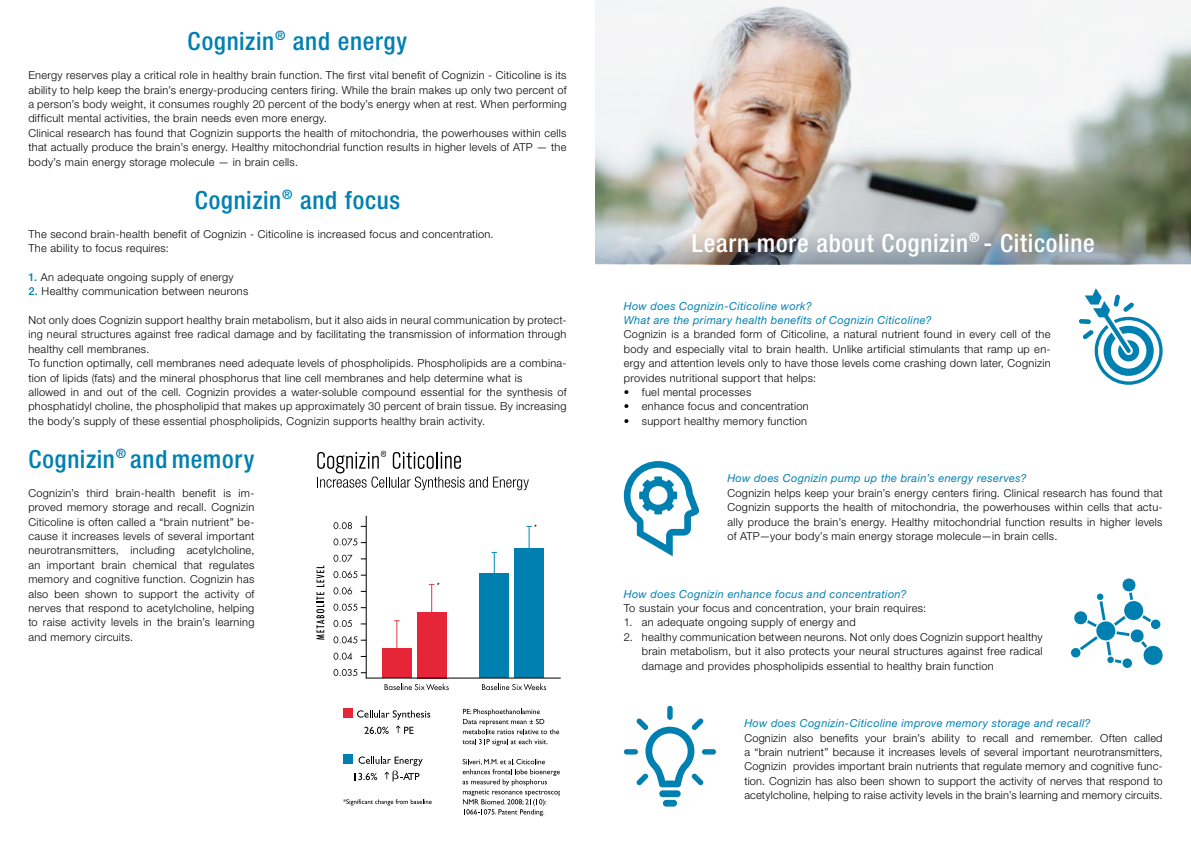
<style>
.page{position:relative;width:1191px;height:842px;background:#fff}
.page>*{position:absolute;margin:0;border:0;box-sizing:border-box;transform-origin:0 0}
.t1{font:500 condensed 25px "Helvetica Neue LT Std";letter-spacing:.025em;color:#0080b1}
.t2{font:500 condensed 25px "Helvetica Neue LT Std";letter-spacing:.03em;color:#fff}
.t3{font:300 11px/14.4px "Helvetica Neue LT Std";letter-spacing:.025em;color:#000;text-align:justify}
.t4{font:italic 11px/14.4px "Helvetica Neue LT Std";letter-spacing:.03em;color:#0080b1}
.s1{font-weight:500;color:#0080b1}
</style>
<div class="page">
<img style="left:595px;top:0;width:596px;height:142px">
<img style="left:595px;top:142px;width:596px;height:122px">
<svg style="left:317px;top:451px;width:212px;height:39px"></svg>
<hr style="left:366px;top:516px;width:1px;height:162px;background:#000">
<svg style="left:333px;top:620px;width:19px;height:7px"></svg>
<svg style="left:333px;top:587px;width:19px;height:7px"></svg>
<svg style="left:333px;top:652px;width:19px;height:8px"></svg>
<svg style="left:333px;top:555px;width:19px;height:7px"></svg>
<svg style="left:333px;top:522px;width:19px;height:7px"></svg>
<div style="left:479px;top:574px;width:30px;height:104px;background:#0080b1"></div>
<svg style="left:491px;top:552px;width:6px;height:22px"></svg>
<svg style="left:316px;top:565px;width:8px;height:75px"></svg>
<svg style="left:384px;top:683px;width:65px;height:7px"></svg>
<div style="left:417px;top:612px;width:29px;height:66px;background:#e62539"></div>
<div style="left:382px;top:648px;width:29px;height:30px;background:#e62539"></div>
<svg style="left:394px;top:620px;width:5px;height:28px"></svg>
<svg style="left:482px;top:683px;width:64px;height:7px"></svg>
<div style="left:514px;top:548px;width:30px;height:130px;background:#0080b1"></div>
<hr style="left:366px;top:677px;width:195px;height:1px;background:#000">
<svg style="left:333px;top:571px;width:33px;height:7px"></svg>
<svg style="left:333px;top:604px;width:33px;height:7px"></svg>
<svg style="left:333px;top:538px;width:33px;height:7px"></svg>
<svg style="left:429px;top:583px;width:10px;height:29px"></svg>
<svg style="left:526px;top:525px;width:10px;height:23px"></svg>
<svg style="left:333px;top:669px;width:33px;height:7px"></svg>
<svg style="left:333px;top:636px;width:33px;height:7px"></svg>
<div style="left:343px;top:708px;width:10px;height:10px;background:#e62539"></div>
<svg style="left:357px;top:710px;width:73px;height:24px"></svg>
<div style="left:343px;top:754px;width:10px;height:10px;background:#0080b1"></div>
<svg style="left:355px;top:756px;width:68px;height:25px"></svg>
<svg style="left:343px;top:799px;width:89px;height:6px"></svg>
<svg style="left:462px;top:709px;width:97px;height:37px"></svg>
<svg style="left:462px;top:759px;width:98px;height:57px"></svg>
<svg style="left:624px;top:461px;width:75px;height:95px"></svg>
<svg style="left:1071px;top:578px;width:92px;height:90px"></svg>
<svg style="left:1078px;top:288px;width:84px;height:97px"></svg>
<div style="left:667px;top:706px;width:5px;height:14px;background:#0080b1;border-radius:3px"></div>
<div style="left:624px;top:749px;width:14px;height:5px;background:#0080b1;border-radius:3px"></div>
<div style="left:702px;top:749px;width:14px;height:5px;background:#0080b1;border-radius:3px"></div>
<svg style="left:636px;top:718px;width:67px;height:69px"></svg>
<div style="left:659px;top:790px;width:21px;height:7px;background:#0080b1;border-radius:3px"></div>
<div style="left:663px;top:800px;width:14px;height:7px;background:#0080b1;border-radius:3px"></div>
<h1 class="t1" style="left:188px;top:27px;width:221px">Cognizin<sup>®</sup> and energy</h1>
<p class="t3" style="left:28px;top:68px;width:540px;text-align:left">Energy reserves play a critical role in healthy brain function. The first vital benefit of Cognizin - Citicoline is its ability to help keep the brain’s energy-producing centers firing. While the brain makes up only two percent of a person’s body weight, it consumes roughly 20 percent of the body’s energy when at rest. When performing difficult mental activities, the brain needs even more energy.<br>Clinical research has found that Cognizin supports the health of mitochondria, the powerhouses within cells that actually produce the brain’s energy. Healthy mitochondrial function results in higher levels of ATP — the body’s main energy storage molecule — in brain cells.</p>
<h1 class="t1" style="left:195px;top:185px;width:207px">Cognizin<sup>®</sup> and focus</h1>
<p class="t3" style="left:28px;top:226px;width:466px">The second brain-health benefit of Cognizin - Citicoline is increased focus and concentration.<br>The ability to focus requires:</p>
<p class="t3" style="left:28px;top:269px;width:207px"><span class="s1">1.</span> An adequate ongoing supply of energy</p>
<p class="t3" style="left:28px;top:284px;width:221px"><span class="s1">2.</span> Healthy communication between neurons</p>
<p class="t3" style="left:28px;top:313px;width:540px;text-align:left">Not only does Cognizin support healthy brain metabolism, but it also aids in neural communication by protect&shy;ing neural structures against free radical damage and by facilitating the transmission of information through healthy cell membranes.<br>To function optimally, cell membranes need adequate levels of phospholipids. Phospholipids are a combina&shy;tion of lipids (fats) and the mineral phosphorus that line cell membranes and help determine what is<br>allowed in and out of the cell. Cognizin provides a water-soluble compound essential for the synthesis of phosphatidyl choline, the phospholipid that makes up approximately 30 percent of brain tissue. By increasing the body’s supply of these essential phospholipids, Cognizin supports healthy brain activity.</p>
<h1 class="t1" style="left:28px;top:444px;width:227px">Cognizin<sup>®</sup> and memory</h1>
<p class="t3" style="left:28px;top:485px;width:228px">Cognizin’s third brain-health benefit is im&shy;proved memory storage and recall. Cognizin Citicoline is often called a “brain nutrient” be&shy;cause it increases levels of several important neurotransmitters, including acetylcholine, an important brain chemical that regulates memory and cognitive function. Cognizin has also been shown to support the activity of nerves that respond to acetylcholine, helping to raise activity levels in the brain’s learning and memory circuits.</p>
<h1 class="t2" style="left:692px;top:228px;width:404px">Learn more about Cognizin<sup>®</sup> - Citicoline</h1>
<p class="t4" style="left:624px;top:298px;width:309px">How does Cognizin-Citicoline work?<br>What are the primary health benefits of Cognizin Citicoline?</p>
<p class="t3" style="left:624px;top:327px;width:428px">Cognizin is a branded form of Citicoline, a natural nutrient found in every cell of the body and especially vital to brain health. Unlike artificial stimulants that ramp up en&shy;ergy and attention levels only to have those levels come crashing down later, Cognizin provides nutritional support that helps:</p>
<p class="t3" style="left:624px;top:385px;width:129px">• fuel mental processes</p>
<p class="t3" style="left:624px;top:399px;width:186px">• enhance focus and concentration</p>
<p class="t3" style="left:624px;top:413px;width:185px">• support healthy memory function</p>
<p class="t4" style="left:727px;top:471px;width:301px">How does Cognizin pump up the brain’s energy reserves?</p>
<p class="t3" style="left:727px;top:485px;width:437px">Cognizin helps keep your brain’s energy centers firing. Clinical research has found that Cognizin supports the health of mitochondria, the powerhouses within cells that actu&shy;ally produce the brain’s energy. Healthy mitochondrial function results in higher levels of ATP—your body’s main energy storage molecule—in brain cells.</p>
<p class="t4" style="left:624px;top:586px;width:284px">How does Cognizin enhance focus and concentration?</p>
<p class="t3" style="left:624px;top:601px;width:304px">To sustain your focus and concentration, your brain requires:</p>
<p class="t3" style="left:624px;top:615px;width:233px">1. an adequate ongoing supply of energy and</p>
<p class="t3" style="left:642px;top:629px;width:402px;text-indent:-18px">2. healthy communication between neurons. Not only does Cognizin support healthy brain metabolism, but it also protects your neural structures against free radical damage and provides phospholipids essential to healthy brain function</p>
<p class="t4" style="left:744px;top:716px;width:348px">How does Cognizin-Citicoline improve memory storage and recall?</p>
<p class="t3" style="left:744px;top:730px;width:420px">Cognizin also benefits your brain’s ability to recall and remember. Often called a “brain nutrient” because it increases levels of several important neurotransmitters, Cognizin provides important brain nutrients that regulate memory and cognitive func&shy;tion. Cognizin has also been shown to support the activity of nerves that respond to acetylcholine, helping to raise activity levels in the brain’s learning and memory circuits.</p>
</div>
